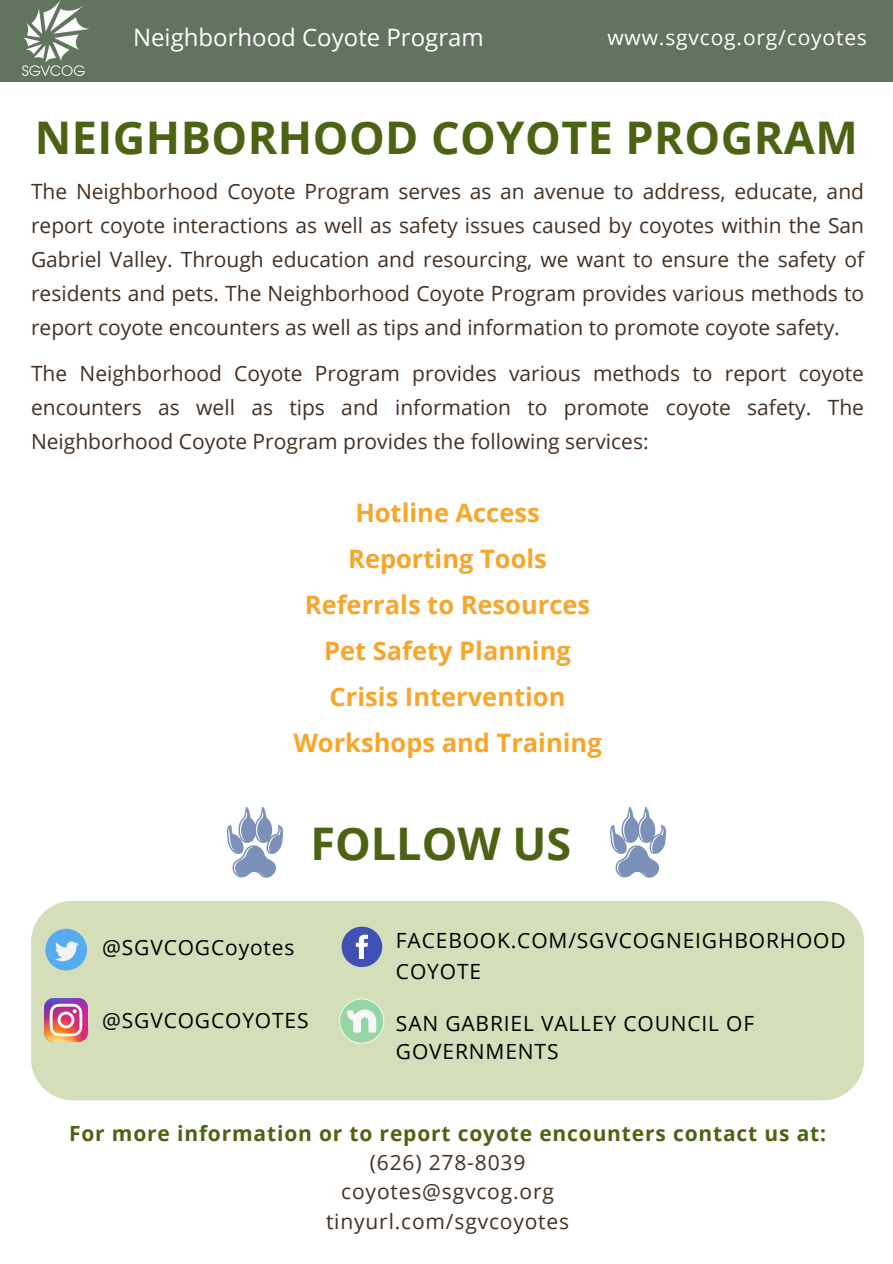
<style>
.page{position:relative;width:893px;height:1264px;background:#fff}
.page>*{position:absolute;margin:0;border:0;box-sizing:border-box;transform-origin:0 0}
.t1{font:700 45px "Open Sans";letter-spacing:.01em;color:#4b6312}
.t2{font:700 25.5px "Open Sans";color:#f8a62b}
.t3{font:24px "Open Sans";color:#fff}
.t4{font:21px/33.9px "Open Sans";color:#433022;text-align:justify}
.t5{font:21px/30.3px "Open Sans";letter-spacing:.04em;color:#000}
.t6{font:700 21px "Open Sans";letter-spacing:.04em;color:#4b6312}
.t7{font:21px "Open Sans";letter-spacing:.04em;color:#433022}
.t8{font:21px "Open Sans";letter-spacing:.04em;color:#fff}
</style>
<div class="page">
<div style="left:31px;top:901px;width:832px;height:199px;background:#d4dfba"></div>
<div style="left:0;top:0;width:892px;height:82px;background:#61745d"></div>
<img style="left:23px;top:0;width:66px;height:76px">
<svg style="left:227px;top:807px;width:56px;height:70px"></svg>
<svg style="left:610px;top:807px;width:56px;height:70px"></svg>
<svg style="left:341px;top:926px;width:41px;height:41px;background:#7482bd"></svg>
<img style="left:45px;top:998px;width:43px;height:43px">
<div style="left:45px;top:928px;width:42px;height:42px;background:#55acee;border-radius:50%"></div>
<svg style="left:55px;top:941px;width:24px;height:20px"></svg>
<svg style="left:339px;top:998px;width:45px;height:45px"></svg>
<p class="t3" style="left:133px;top:20px;width:352px">Neighborhood Coyote Program</p>
<p class="t8" style="left:607px;top:23px;width:261px">www.sgvcog.org/coyotes</p>
<p class="t1" style="left:35px;top:106px;width:824px">NEIGHBORHOOD COYOTE PROGRAM</p>
<p class="t4" style="left:31px;top:174px;width:834px">The Neighborhood Coyote Program serves as an avenue to address, educate, and report coyote interactions as well as safety issues caused by coyotes within the San Gabriel Valley. Through education and resourcing, we want to ensure the safety of residents and pets. The Neighborhood Coyote Program provides various methods to report coyote encounters as well as tips and information to promote coyote safety.</p>
<p class="t4" style="left:31px;top:356px;width:834px">The Neighborhood Coyote Program provides various methods to report coyote encounters as well as tips and information to promote coyote safety. The Neighborhood Coyote Program provides the following services:</p>
<p class="t2" style="left:355px;top:495px;width:186px">Hotline Access</p>
<p class="t2" style="left:348px;top:541px;width:200px">Reporting Tools</p>
<p class="t2" style="left:305px;top:587px;width:287px">Referrals to Resources</p>
<p class="t2" style="left:324px;top:632px;width:248px">Pet Safety Planning</p>
<p class="t2" style="left:329px;top:678px;width:237px">Crisis Intervention</p>
<p class="t2" style="left:293px;top:724px;width:310px">Workshops and Training</p>
<p class="t1" style="left:310px;top:811px;width:262px">FOLLOW US</p>
<p class="t5" style="left:102px;top:932px;width:194px">@SGVCOGCoyotes</p>
<p class="t5" style="left:102px;top:1004px;width:208px">@SGVCOGCOYOTES</p>
<p class="t5" style="left:396px;top:925px;width:451px">FACEBOOK.COM/SGVCOGNEIGHBORHOOD<br>COYOTE</p>
<p class="t5" style="left:396px;top:1008px;width:360px;line-height:28px">SAN GABRIEL VALLEY COUNCIL OF<br>GOVERNMENTS</p>
<p class="t6" style="left:69px;top:1118px;width:758px">For more information or to report coyote encounters contact us at:</p>
<p class="t7" style="left:370px;top:1147px;width:157px">(626) 278-8039</p>
<p class="t7" style="left:341px;top:1176px;width:214px">coyotes@sgvcog.org</p>
<p class="t7" style="left:326px;top:1206px;width:244px">tinyurl.com/sgvcoyotes</p>
</div>
